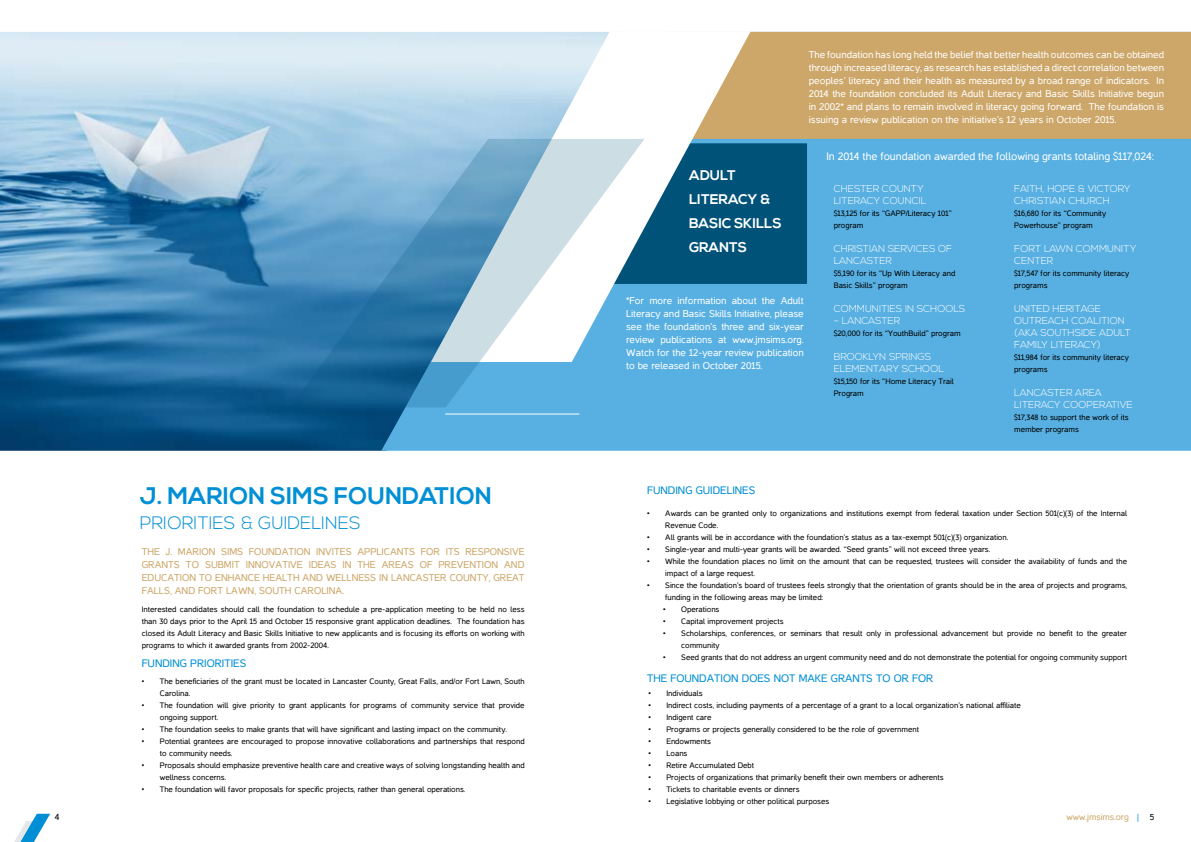
<style>
.page{position:relative;width:1191px;height:842px;background:#fff}
.page>*{position:absolute;margin:0;border:0;box-sizing:border-box;transform-origin:0 0}
.t1{font:700 24px "Nexa";color:#008fd5}
.t2{font:300 18px "Nexa";color:#008fd5}
.t3{font:700 14px/24px "Nexa";color:#fff}
.t4{font:11px "Casper";color:#008fd5}
.t5{font:11px "Casper";color:#fff}
.t6{font:10px/13px "Casper";color:#fff;text-align:justify}
.t7{font:300 10px/12px "Nexa";color:#fff}
.t8{font:10px/13px "Casper";color:#cda769;text-align:justify}
.t9{font:9px "Casper";color:#cda769}
.t10{font:9px "Casper";color:#000}
.t11{font:8px/12px "Casper";color:#000}
.s1{color:#008fd5}
.s2{color:#000}
</style>
<div class="page">
<img style="left:0;top:32px;width:381px;height:419px">
<div style="left:381px;top:32px;width:810px;height:419px;background:#58b0e2"></div>
<div style="left:750px;top:32px;width:441px;height:107px;background:#cda769"></div>
<div style="left:750px;top:143px;width:57px;height:141px;background:#005279"></div>
<svg style="left:431px;top:32px;width:319px;height:330px"></svg>
<svg style="left:289px;top:139px;width:355px;height:268px"></svg>
<hr style="left:445px;top:414px;width:134px;height:1px;background:#fff">
<svg style="left:14px;top:814px;width:36px;height:28px"></svg>
<p class="t6" style="left:809px;top:48px;width:357px">The foundation has long held the belief that better health outcomes can be obtained through increased literacy, as research has established a direct correlation between peoples’ literacy and their health as measured by a broad range of indicators. In 2014 the foundation concluded its Adult Literacy and Basic Skills Initiative begun in 2002* and plans to remain involved in literacy going forward. The foundation is issuing a review publication on the initiative’s 12 years in October 2015.</p>
<h1 class="t1" style="left:140px;top:482px;width:354px">J. MARION SIMS FOUNDATION</h1>
<h2 class="t2" style="left:140px;top:512px;width:222px">PRIORITIES &amp; GUIDELINES</h2>
<p class="t8" style="left:142px;top:545px;width:384px">THE J. MARION SIMS FOUNDATION INVITES APPLICANTS FOR ITS RESPONSIVE GRANTS TO SUBMIT INNOVATIVE IDEAS IN THE AREAS OF PREVENTION AND EDUCATION TO ENHANCE HEALTH AND WELLNESS IN LANCASTER COUNTY, GREAT FALLS, AND FORT LAWN, SOUTH CAROLINA.</p>
<p class="t11" style="left:142px;top:603px;width:384px;text-align:justify">Interested candidates should call the foundation to schedule a pre-application meeting to be held no less than 30 days prior to the April 15 and October 15 responsive grant application deadlines. The foundation has closed its Adult Literacy and Basic Skills Initiative to new applicants and is focusing its efforts on working with programs to which it awarded grants from 2002-2004.</p>
<h3 class="t4" style="left:142px;top:658px;width:8px">funding</h3>
<h3 class="t4" style="left:190px;top:658px;width:7px">priorities</h3>
<p class="t11" style="left:160px;top:675px;width:366px;text-indent:-18px">• The beneficiaries of the grant must be located in Lancaster County, Great Falls, and/or Fort Lawn, South<br>Carolina.</p>
<p class="t11" style="left:160px;top:699px;width:366px;text-indent:-18px">• The foundation will give priority to grant applicants for programs of community service that provide ongoing support.</p>
<p class="t11" style="left:142px;top:723px;width:366px">• The foundation seeks to make grants that will have significant and lasting impact on the community.</p>
<p class="t11" style="left:160px;top:735px;width:366px;text-indent:-18px">• Potential grantees are encouraged to propose innovative collaborations and partnerships that respond to community needs.</p>
<p class="t11" style="left:160px;top:759px;width:366px;text-indent:-18px">• Proposals should emphasize preventive health care and creative ways of solving longstanding health and wellness concerns.</p>
<p class="t11" style="left:142px;top:783px;width:325px">• The foundation will favor proposals for specific projects, rather than general operations.</p>
<h3 class="t3" style="left:689px;top:164px;width:94px">ADULT<br>LITERACY &amp;<br>BASIC SKILLS<br>GRANTS</h3>
<p class="t6" style="left:626px;top:294px;width:179px">*For more information about the Adult Literacy and Basic Skills Initiative, please see the foundation’s three and six-year review publications at www.jmsims.org.<br>Watch for the 12-year review publication to be released in October 2015.</p>
<h3 class="t5" style="left:826px;top:150px;width:329px">In 2014 the foundation awarded the following grants totaling $117,024:</h3>
<p class="t7" style="left:833px;top:183px;width:94px">CHESTER COUNTY<br>LITERACY COUNCIL</p>
<p class="t11" style="left:833px;top:207px;width:119px">$13,125 for its “GAPP/Literacy 101” program</p>
<p class="t7" style="left:833px;top:243px;width:120px">CHRISTIAN SERVICES OF<br>LANCASTER</p>
<p class="t11" style="left:833px;top:267px;width:123px">$5,190 for its “Up With Literacy and<br>Basic Skills” program</p>
<p class="t7" style="left:833px;top:303px;width:133px">COMMUNITIES IN SCHOOLS</p>
<p class="t7" style="left:833px;top:315px;width:65px">– LANCASTER</p>
<p class="t11" style="left:833px;top:327px;width:128px">$20,000 for its “YouthBuild” program</p>
<p class="t7" style="left:833px;top:351px;width:112px">BROOKLYN SPRINGS<br>ELEMENTARY SCHOOL</p>
<p class="t11" style="left:833px;top:375px;width:122px">$15,150 for its “Home Literacy Trail<br>Program</p>
<p class="t7" style="left:1014px;top:183px;width:118px">FAITH, HOPE &amp; VICTORY<br>CHRISTIAN CHURCH</p>
<p class="t11" style="left:1014px;top:207px;width:93px">$16,680 for its “Community<br>Powerhouse” program</p>
<p class="t7" style="left:1014px;top:243px;width:124px">FORT LAWN COMMUNITY<br>CENTER</p>
<p class="t11" style="left:1014px;top:267px;width:116px">$17,547 for its community literacy programs</p>
<p class="t7" style="left:1014px;top:303px;width:118px">UNITED HERITAGE<br>OUTREACH COALITION (AKA SOUTHSIDE ADULT<br>FAMILY LITERACY)</p>
<p class="t11" style="left:1014px;top:351px;width:116px">$11,984 for its community literacy programs</p>
<p class="t7" style="left:1014px;top:387px;width:120px">LANCASTER AREA<br>LITERACY COOPERATIVE</p>
<p class="t11" style="left:1014px;top:411px;width:116px">$17,348 to support the work of its member programs</p>
<h3 class="t4" style="left:647px;top:484px;width:8px">funding</h3>
<h3 class="t4" style="left:696px;top:484px;width:7px">guidelines</h3>
<p class="t11" style="left:665px;top:507px;width:463px;text-indent:-18px">• Awards can be granted only to organizations and institutions exempt from federal taxation under Section 501(c)(3) of the Internal<br>Revenue Code.</p>
<p class="t11" style="left:647px;top:531px;width:362px">• All grants will be in accordance with the foundation’s status as a tax-exempt 501(c)(3) organization.</p>
<p class="t11" style="left:647px;top:543px;width:344px">• Single-year and multi-year grants will be awarded. “Seed grants” will not exceed three years.</p>
<p class="t11" style="left:665px;top:555px;width:463px;text-indent:-18px">• While the foundation places no limit on the amount that can be requested, trustees will consider the availability of funds and the impact of a large request.</p>
<p class="t11" style="left:665px;top:579px;width:463px;text-indent:-18px">• Since the foundation’s board of trustees feels strongly that the orientation of grants should be in the area of projects and programs, funding in the following areas may be limited:</p>
<p class="t11" style="left:663px;top:603px;width:58px">• Operations</p>
<p class="t11" style="left:663px;top:615px;width:122px">• Capital improvement projects</p>
<p class="t11" style="left:681px;top:627px;width:447px;text-indent:-18px">• Scholarships, conferences, or seminars that result only in professional advancement but provide no benefit to the greater community</p>
<p class="t11" style="left:663px;top:651px;width:465px">• Seed grants that do not address an urgent community need and do not demonstrate the potential for ongoing community support</p>
<h3 class="t4" style="left:647px;top:672px;width:37px">The Foundation</h3>
<h3 class="t4" style="left:742px;top:672px;width:8px">does</h3>
<h3 class="t4" style="left:773px;top:672px;width:8px">not</h3>
<h3 class="t4" style="left:798px;top:672px;width:41px">makegrants</h3>
<h3 class="t4" style="left:876px;top:672px;width:44px">toorfor</h3>
<p class="t11" style="left:648px;top:687px;width:56px">• Individuals</p>
<p class="t11" style="left:648px;top:699px;width:374px">• Indirect costs, including payments of a percentage of a grant to a local organization’s national affiliate</p>
<p class="t11" style="left:648px;top:711px;width:65px">• Indigent care</p>
<p class="t11" style="left:648px;top:723px;width:272px">• Programs or projects generally considered to be the role of government</p>
<p class="t11" style="left:648px;top:735px;width:64px">• Endowments</p>
<p class="t11" style="left:648px;top:747px;width:41px">• Loans</p>
<p class="t11" style="left:648px;top:759px;width:107px">• Retire Accumulated Debt</p>
<p class="t11" style="left:648px;top:771px;width:297px">• Projects of organizations that primarily benefit their own members or adherents</p>
<p class="t11" style="left:648px;top:783px;width:153px">• Tickets to charitable events or dinners</p>
<p class="t11" style="left:648px;top:795px;width:182px">• Legislative lobbying or other political purposes</p>
<p class="t10" style="left:55px;top:812px;width:6px">4</p>
<p class="t9" style="left:1066px;top:812px;width:89px">www.jmsims.org <span class="s1">|</span> <span class="s2">5</span></p>
</div>
